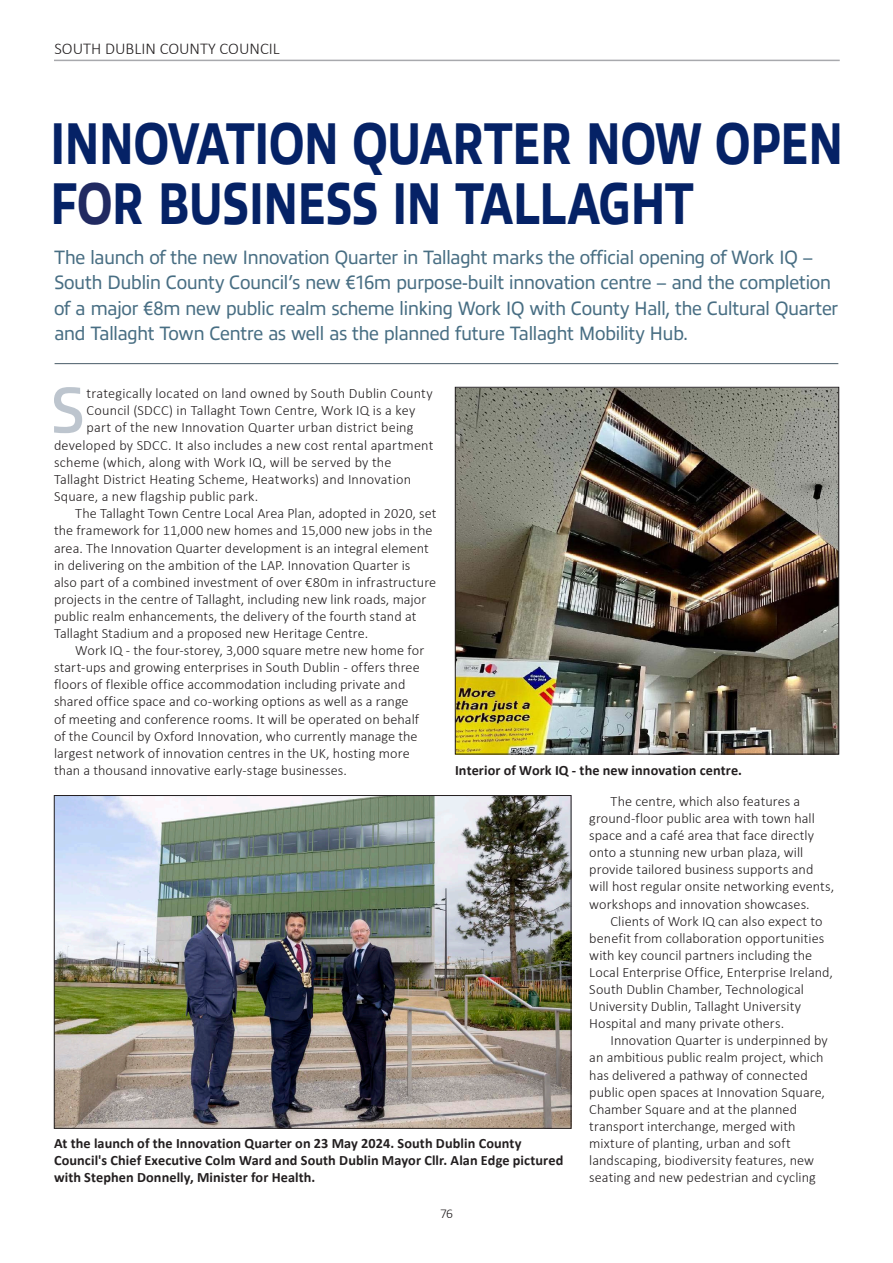
<style>
.page{position:relative;width:893px;height:1263px;background:#fff}
.page>*{position:absolute;margin:0;border:0;box-sizing:border-box;transform-origin:0 0}
.Drop_Cap{font:600 64.65px "Allumi Std";color:#bdc5ce;scale:.95 1}
.Heading{font:800 59.4px/60.4px "Allumi Std";letter-spacing:-.04em;color:#052266;scale:.78 1}
.Introduction{font:19.5px/25.5px "Allumi Std";letter-spacing:-.03em;color:#486e83;scale:.94 1}
.t1{font:300 16.5px "Calibri";color:#231f20}
.Drop_Cap-2{font:300 14.25px/17.1px "Calibri";letter-spacing:.005em;color:#231f20}
.Captions_New{font:700 14.25px/17.1px "Calibri";letter-spacing:.005em;color:#231f20}
.t2{font:300 13.5px "Calibri";color:#231f20}
.s1{color:#212a61}
</style>
<div class="page">
<hr style="left:54px;top:60px;width:786px;height:1px;background:#a8a9ad">
<hr style="left:52px;top:361px;width:786px;height:3px;background:#231f20;opacity:.4">
<img style="left:56px;top:797px;width:513px;height:329px">
<img style="left:457px;top:389px;width:380px;height:363px">
<div style="left:455px;top:387px;width:384px;height:367px;border:1px solid #231f20"></div>
<p class="t1" style="left:54px;top:39px;width:227px">SOUTH DUBLIN COUNTY COUNCIL</p>
<p class="Heading" style="left:50px;top:114px;width:1020px">INNOVATION QUARTER NOW OPEN<br>F<span class="s1">O</span>R BUSINESS IN TALLAGHT</p>
<p class="Introduction" style="left:54px;top:245px;width:836px">The launch of the new Innovation Quarter in Tallaght marks the official opening of Work IQ – South Dublin County Council’s new €16m purpose-built innovation centre – and the completion of a major €8m new public realm scheme linking Work IQ with County Hall, the Cultural Quarter and Tallaght Town Centre as well as the planned future Tallaght Mobility Hub.</p>
<p class="Drop_Cap" style="left:50px;top:375px;width:39px">S</p>
<p class="Drop_Cap-2" style="left:87px;top:384px;width:348px">trategically located on land owned by South Dublin County</p>
<p class="Drop_Cap-2" style="left:87px;top:402px;width:330px">Council (SDCC) in Tallaght Town Centre, Work IQ is a key</p>
<p class="Drop_Cap-2" style="left:87px;top:419px;width:329px">part of the new Innovation Quarter urban district being</p>
<p class="Drop_Cap-2" style="left:54px;top:436px;width:381px">developed by SDCC. It also includes a new cost rental apartment</p>
<p class="Drop_Cap-2" style="left:54px;top:453px;width:339px">scheme (which, along with Work IQ, will be served by the</p>
<p class="Drop_Cap-2" style="left:54px;top:471px;width:359px">Tallaght District Heating Scheme, Heatworks) and Innovation</p>
<p class="Drop_Cap-2" style="left:54px;top:488px;width:206px">Square, a new flagship public park.</p>
<p class="Drop_Cap-2" style="left:54px;top:505px;width:384px;text-indent:21px">The Tallaght Town Centre Local Area Plan, adopted in 2020, set the framework for 11,000 new homes and 15,000 new jobs in the area. The Innovation Quarter development is an integral element in delivering on the ambition of the LAP. Innovation Quarter is also part of a combined investment of over €80m in infrastructure projects in the centre of Tallaght, including new link roads, major public realm enhancements, the delivery of the fourth stand at Tallaght Stadium and a proposed new Heritage Centre.</p>
<p class="Drop_Cap-2" style="left:54px;top:642px;width:372px;text-indent:21px">Work IQ - the four-storey, 3,000 square metre new home for start-ups and growing enterprises in South Dublin - offers three floors of flexible office accommodation including private and shared office space and co-working options as well as a range<br>of meeting and conference rooms. It will be operated on behalf of the Council by Oxford Innovation, who currently manage the largest network of innovation centres in the UK, hosting more than a thousand innovative early-stage businesses.</p>
<p class="Captions_New" style="left:455px;top:761px;width:288px">Interior of Work IQ - the new innovation centre.</p>
<p class="Captions_New" style="left:54px;top:1134px;width:511px">At the launch of the Innovation Quarter on 23 May 2024. South Dublin County<br>Council's Chief Executive Colm Ward and South Dublin Mayor Cllr. Alan Edge pictured with Stephen Donnelly, Minister for Health.</p>
<p class="t2" style="left:440px;top:1205px;width:14px">76</p>
<p class="Drop_Cap-2" style="left:589px;top:792px;width:246px;text-indent:21px">The centre, which also features a ground-floor public area with town hall space and a café area that face directly onto a stunning new urban plaza, will provide tailored business supports and will host regular onsite networking events, workshops and innovation showcases.</p>
<p class="Drop_Cap-2" style="left:589px;top:912px;width:245px;text-indent:21px">Clients of Work IQ can also expect to benefit from collaboration opportunities with key council partners including the Local Enterprise Office, Enterprise Ireland, South Dublin Chamber, Technological University Dublin, Tallaght University Hospital and many private others.</p>
<p class="Drop_Cap-2" style="left:589px;top:1032px;width:240px;text-indent:21px">Innovation Quarter is underpinned by an ambitious public realm project, which has delivered a pathway of connected public open spaces at Innovation Square, Chamber Square and at the planned transport interchange, merged with mixture of planting, urban and soft landscaping, biodiversity features, new seating and new pedestrian and cycling</p>
</div>
